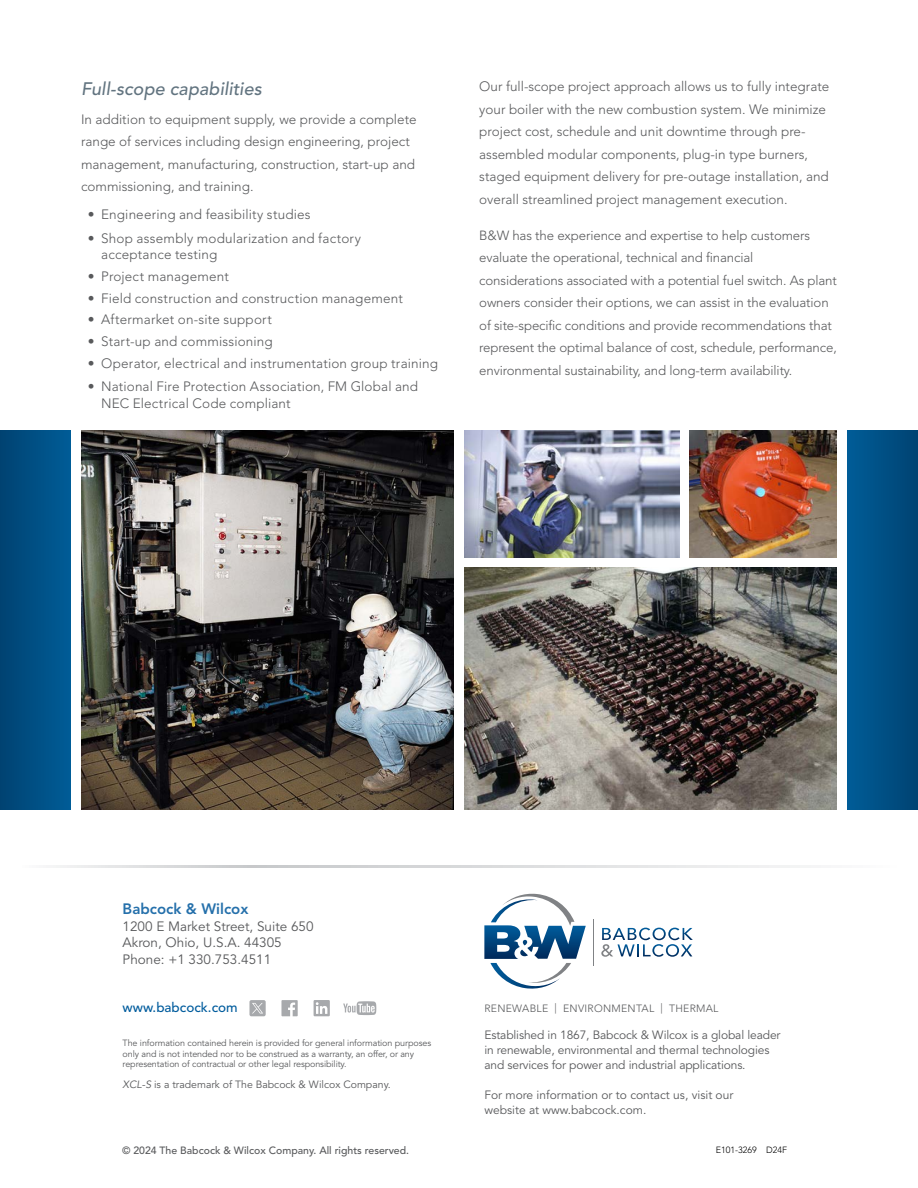
<style>
.page{position:relative;width:918px;height:1188px;background:#fff}
.page>*{position:absolute;margin:0;border:0;box-sizing:border-box;transform-origin:0 0}
.t1{font:italic 500 18px "Avenir LT Std";letter-spacing:.005em;color:#627480}
.t2{font:800 15px "Avenir LT Std";color:#2570ab}
.t3{font:300 13.5px/22.5px "Avenir LT Std";color:#58595b}
.t4{font:13.5px/16.5px "Avenir LT Std";color:#58595b}
.t5{font:500 13.5px "Avenir LT Std";color:#005c9d}
.t6{font:300 13.35px/22.5px "Avenir LT Std";letter-spacing:-.01em;color:#58595b}
.t7{font:12px/15px "Avenir LT Std";letter-spacing:-.01em;color:#58595b}
.t8{font:500 10.5px "Avenir LT Std";color:#58595b}
.t9{font:10.5px "Avenir LT Std";color:#58595b}
.t10{font:300 10.5px "Avenir LT Std";letter-spacing:.025em;color:#58595b}
.t11{font:9px/10.5px "Avenir LT Std";letter-spacing:-.01em;color:#58595b}
.t12{font:300 9px "Avenir LT Std";color:#000}
.s1{font-style:italic}
</style>
<div class="page">
<svg style="left:53px;top:866px;width:758px;height:1px"></svg>
<svg style="left:343px;top:1001px;width:33px;height:14px"></svg>
<svg style="left:281px;top:1000px;width:17px;height:16px"></svg>
<svg style="left:314px;top:1000px;width:16px;height:16px"></svg>
<div style="left:249px;top:1000px;width:17px;height:16px;background:#a7a9ac;border-radius:2px"></div>
<svg style="left:252px;top:1003px;width:11px;height:10px"></svg>
<svg style="left:484px;top:894px;width:102px;height:95px"></svg>
<hr style="left:593px;top:919px;width:1px;height:47px;background:#808285">
<svg style="left:601px;top:928px;width:92px;height:29px"></svg>
<img style="left:464px;top:431px;width:215px;height:126px">
<img style="left:464px;top:567px;width:373px;height:243px">
<img style="left:689px;top:431px;width:148px;height:126px">
<img style="left:81px;top:431px;width:373px;height:379px">
<div style="left:847px;top:431px;width:71px;height:379px;background:linear-gradient(to right,#005d98,#004372)"></div>
<div style="left:0;top:431px;width:71px;height:379px;background:linear-gradient(to right,#004372,#005c97)"></div>
<h1 class="t1" style="left:81px;top:78px;width:182px">Full-scope capabilities</h1>
<p class="t3" style="left:81px;top:108px;width:337px">In addition to equipment supply, we provide a complete range of services including design engineering, project management, manufacturing, construction, start-up and commissioning, and training.</p>
<p class="t3" style="left:88px;top:203px;width:224px">• Engineering and feasibility studies</p>
<p class="t3" style="left:101px;top:230px;width:261px;line-height:16.5px;text-indent:-14px">• Shop assembly modularization and factory acceptance testing</p>
<p class="t3" style="left:88px;top:265px;width:143px">• Project management</p>
<p class="t3" style="left:88px;top:287px;width:317px">• Field construction and construction management</p>
<p class="t3" style="left:88px;top:308px;width:186px">• Aftermarket on-site support</p>
<p class="t3" style="left:88px;top:330px;width:186px">• Start-up and commissioning</p>
<p class="t3" style="left:88px;top:352px;width:352px">• Operator, electrical and instrumentation group training</p>
<p class="t3" style="left:101px;top:378px;width:318px;line-height:16.5px;text-indent:-14px">• National Fire Protection Association, FM Global and<br>NEC Electrical Code compliant</p>
<p class="t3" style="left:479px;top:75px;width:352px">Our full-scope project approach allows us to fully integrate your boiler with the new combustion system. We minimize project cost, schedule and unit downtime through pre&shy;assembled modular components, plug-in type burners, staged equipment delivery for pre-outage installation, and overall streamlined project management execution.</p>
<p class="t6" style="left:479px;top:224px;width:359px">B&amp;W has the experience and expertise to help customers evaluate the operational, technical and financial considerations associated with a potential fuel switch. As plant owners consider their options, we can assist in the evaluation of site-specific conditions and provide recommendations that represent the optimal balance of cost, schedule, performance, environmental sustainability, and long-term availability.</p>
<p class="t2" style="left:123px;top:900px;width:127px">Babcock &amp; Wilcox</p>
<p class="t4" style="left:123px;top:918px;width:193px">1200 E Market Street, Suite 650<br>Akron, Ohio, U.S.A. 44305<br>Phone: +1 330.753.4511</p>
<p class="t5" style="left:123px;top:999px;width:117px">www.babcock.com</p>
<p class="t11" style="left:123px;top:1038px;width:310px">The information contained herein is provided for general information purposes only and is not intended nor to be construed as a warranty, an offer, or any representation of contractual or other legal responsibility.</p>
<p class="t9" style="left:123px;top:1078px;width:270px"><span class="s1">XCL-S</span> is a trademark of The Babcock &amp; Wilcox Company.</p>
<p class="t10" style="left:484px;top:1002px;width:236px">RENEWABLE | ENVIRONMENTAL | THERMAL</p>
<p class="t7" style="left:484px;top:1028px;width:298px">Established in 1867, Babcock &amp; Wilcox is a global leader in renewable, environmental and thermal technologies and services for power and industrial applications.</p>
<p class="t7" style="left:484px;top:1088px;width:251px">For more information or to contact us, visit our website at www.babcock.com.</p>
<p class="t8" style="left:122px;top:1144px;width:289px">© 2024 The Babcock &amp; Wilcox Company. All rights reserved.</p>
<p class="t12" style="left:716px;top:1145px;width:73px">E101-3269 D24F</p>
</div>
